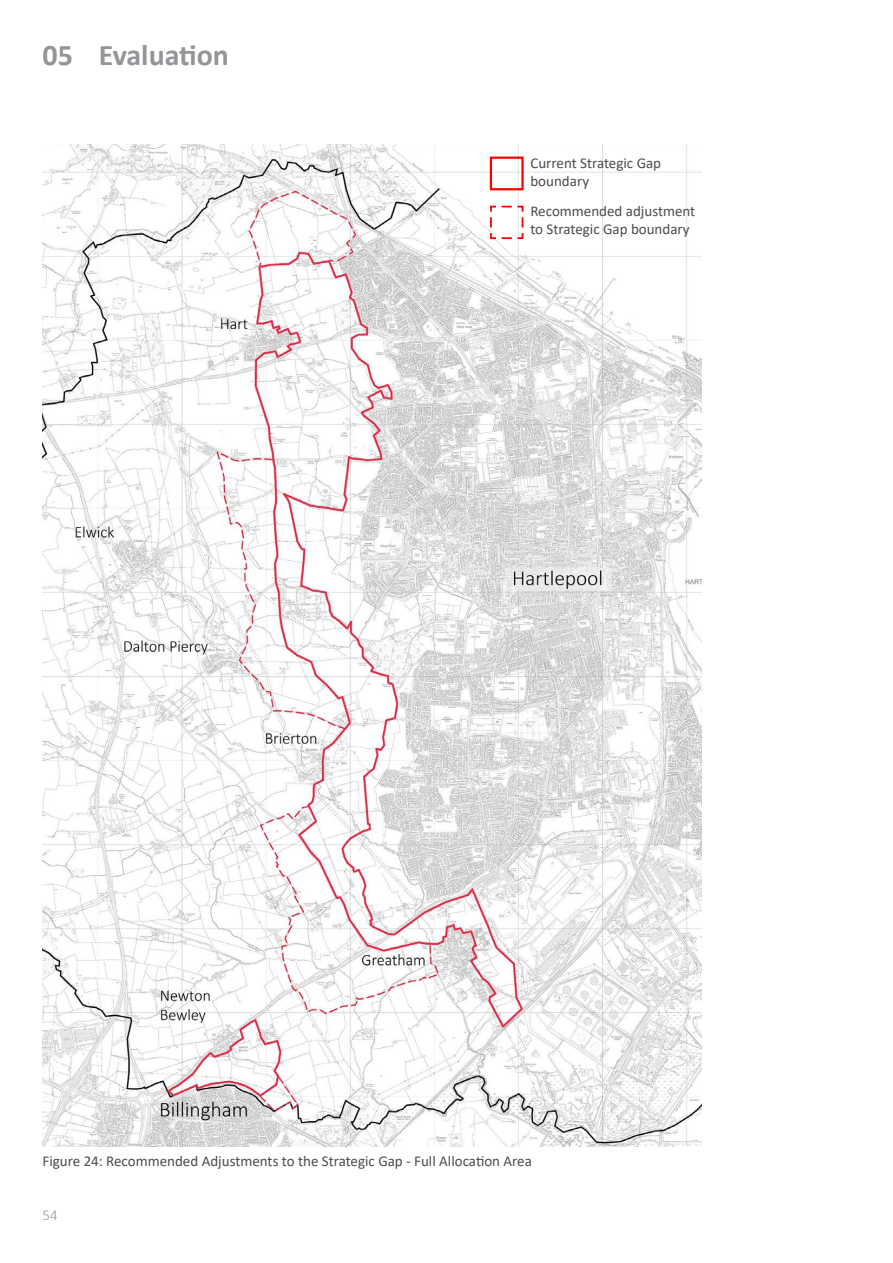
<style>
.page{position:relative;width:893px;height:1263px;background:#fff}
.page>*{position:absolute;margin:0;border:0;box-sizing:border-box;transform-origin:0 0}
.Section_Number{font:700 30px "Calibri";color:#939598}
.Numbered_paragraph{font:15px/18px "Calibri";color:#4b4c4d}
.t1{font:300 15px "Calibri";color:#939598}
</style>
<div class="page">
<img style="left:43px;top:145px;width:659px;height:1001px">
<div style="left:490px;top:157px;width:34px;height:33px;border:2px solid #f00"></div>
<svg style="left:489px;top:205px;width:35px;height:35px"></svg>
<p class="Section_Number" style="left:43px;top:34px;width:32px">05</p>
<p class="Section_Number" style="left:99px;top:34px;width:132px">Evaluation</p>
<p class="Numbered_paragraph" style="left:530px;top:153px;width:132px">Current Strategic Gap boundary</p>
<p class="Numbered_paragraph" style="left:530px;top:202px;width:166px">Recommended adjustment to Strategic Gap boundary</p>
<p class="Numbered_paragraph" style="left:43px;top:1151px;width:491px">Figure 24: Recommended Adjustments to the Strategic Gap - Full Allocation Area</p>
<p class="t1" style="left:43px;top:1206px;width:17px">54</p>
</div>
